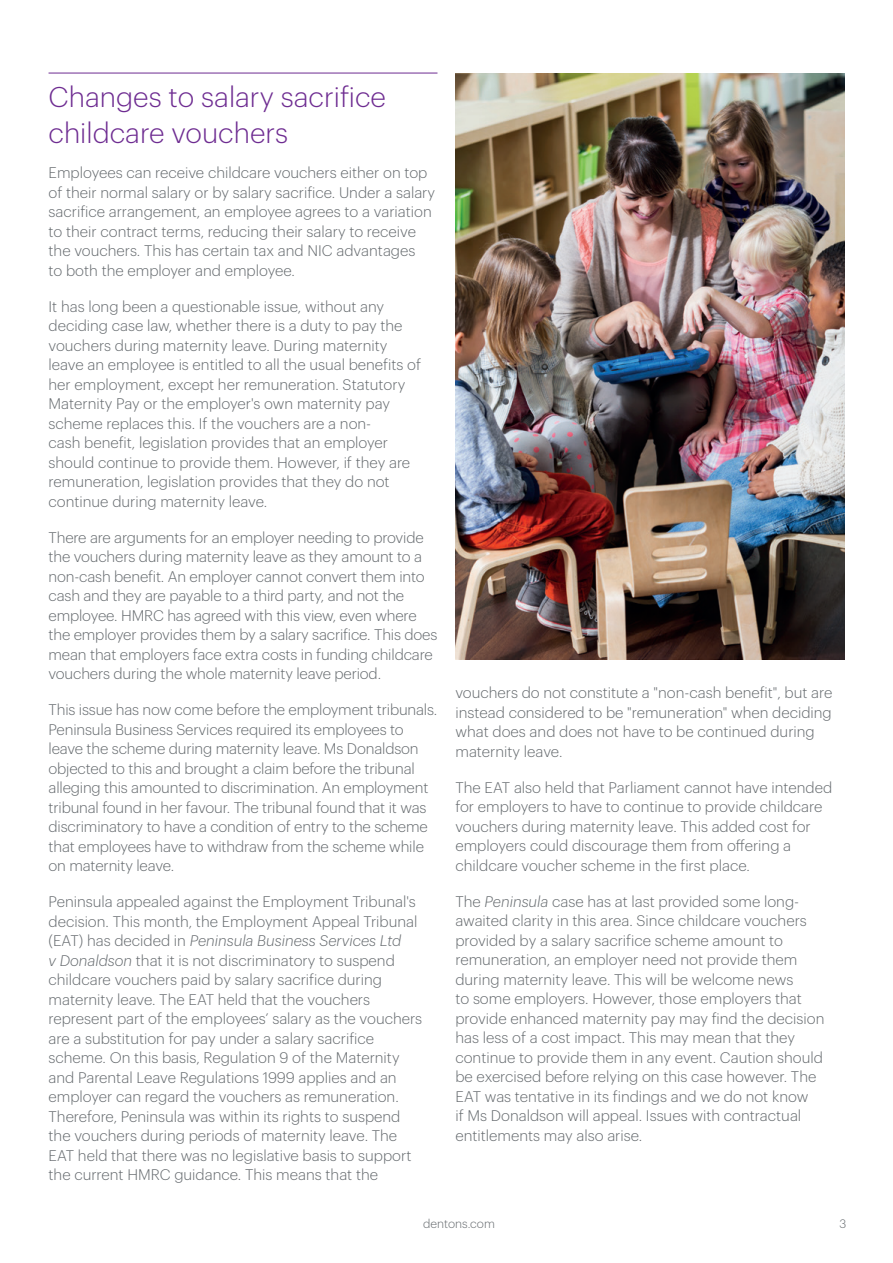
<style>
.page{position:relative;width:893px;height:1263px;background:#fff}
.page>*{position:absolute;margin:0;border:0;box-sizing:border-box;transform-origin:0 0}
.t1{font:300 27.9px/36.3px "Dentons Sans";color:#6e2c91}
.t2{font:300 15px/19.5px "Dentons Sans";color:#64696d}
.t3{font:300 12px "Dentons Sans";color:#64696d}
.s1{font-style:italic}
</style>
<div class="page">
<hr style="left:49px;top:73px;width:388px;height:1px;background:#6e2c91">
<img style="left:455px;top:73px;width:389px;height:587px">
<h1 class="t1" style="left:49px;top:77px;width:339px">Changes to salary sacrifice childcare vouchers</h1>
<p class="t2" style="left:49px;top:162px;width:388px">Employees can receive childcare vouchers either on top of their normal salary or by salary sacrifice. Under a salary sacrifice arrangement, an employee agrees to a variation to their contract terms, reducing their salary to receive the vouchers. This has certain tax and NIC advantages<br>to both the employer and employee.</p>
<p class="t2" style="left:49px;top:295px;width:374px">It has long been a questionable issue, without any deciding case law, whether there is a duty to pay the vouchers during maternity leave. During maternity leave an employee is entitled to all the usual benefits of her employment, except her remuneration. Statutory Maternity Pay or the employer's own maternity pay scheme replaces this. If the vouchers are a non-<br>cash benefit, legislation provides that an employer should continue to provide them. However, if they are remuneration, legislation provides that they do not continue during maternity leave.</p>
<p class="t2" style="left:49px;top:526px;width:390px">There are arguments for an employer needing to provide the vouchers during maternity leave as they amount to a non-cash benefit. An employer cannot convert them into cash and they are payable to a third party, and not the employee. HMRC has agreed with this view, even where the employer provides them by a salary sacrifice. This does mean that employers face extra costs in funding childcare vouchers during the whole maternity leave period.</p>
<p class="t2" style="left:49px;top:699px;width:390px">This issue has now come before the employment tribunals.<br>Peninsula Business Services required its employees to leave the scheme during maternity leave. Ms Donaldson objected to this and brought a claim before the tribunal alleging this amounted to discrimination. An employment tribunal found in her favour. The tribunal found that it was discriminatory to have a condition of entry to the scheme that employees have to withdraw from the scheme while on maternity leave.</p>
<p class="t2" style="left:49px;top:891px;width:375px">Peninsula appealed against the Employment Tribunal's decision. This month, the Employment Appeal Tribunal (EAT) has decided in <span class="s1">Peninsula Business Services Ltd<br>v Donaldson</span> that it is not discriminatory to suspend childcare vouchers paid by salary sacrifice during maternity leave. The EAT held that the vouchers represent part of the employees’ salary as the vouchers are a substitution for pay under a salary sacrifice scheme. On this basis, Regulation 9 of the Maternity and Parental Leave Regulations 1999 applies and an employer can regard the vouchers as remuneration.<br>Therefore, Peninsula was within its rights to suspend the vouchers during periods of maternity leave. The EAT held that there was no legislative basis to support the current HMRC guidance. This means that the</p>
<p class="t2" style="left:455px;top:682px;width:378px">vouchers do not constitute a "non-cash benefit", but are instead considered to be "remuneration" when deciding what does and does not have to be continued during maternity leave.</p>
<p class="t2" style="left:455px;top:776px;width:378px">The EAT also held that Parliament cannot have intended for employers to have to continue to provide childcare vouchers during maternity leave. This added cost for employers could discourage them from offering a childcare voucher scheme in the first place.</p>
<p class="t2" style="left:455px;top:890px;width:370px">The <span class="s1">Peninsula</span> case has at last provided some long&shy;awaited clarity in this area. Since childcare vouchers provided by a salary sacrifice scheme amount to remuneration, an employer need not provide them during maternity leave. This will be welcome news<br>to some employers. However, those employers that provide enhanced maternity pay may find the decision has less of a cost impact. This may mean that they continue to provide them in any event. Caution should be exercised before relying on this case however. The EAT was tentative in its findings and we do not know<br>if Ms Donaldson will appeal. Issues with contractual entitlements may also arise.</p>
<p class="t3" style="left:423px;top:1215px;width:73px">dentons.com</p>
<p class="t3" style="left:839px;top:1215px;width:8px">3</p>
</div>
